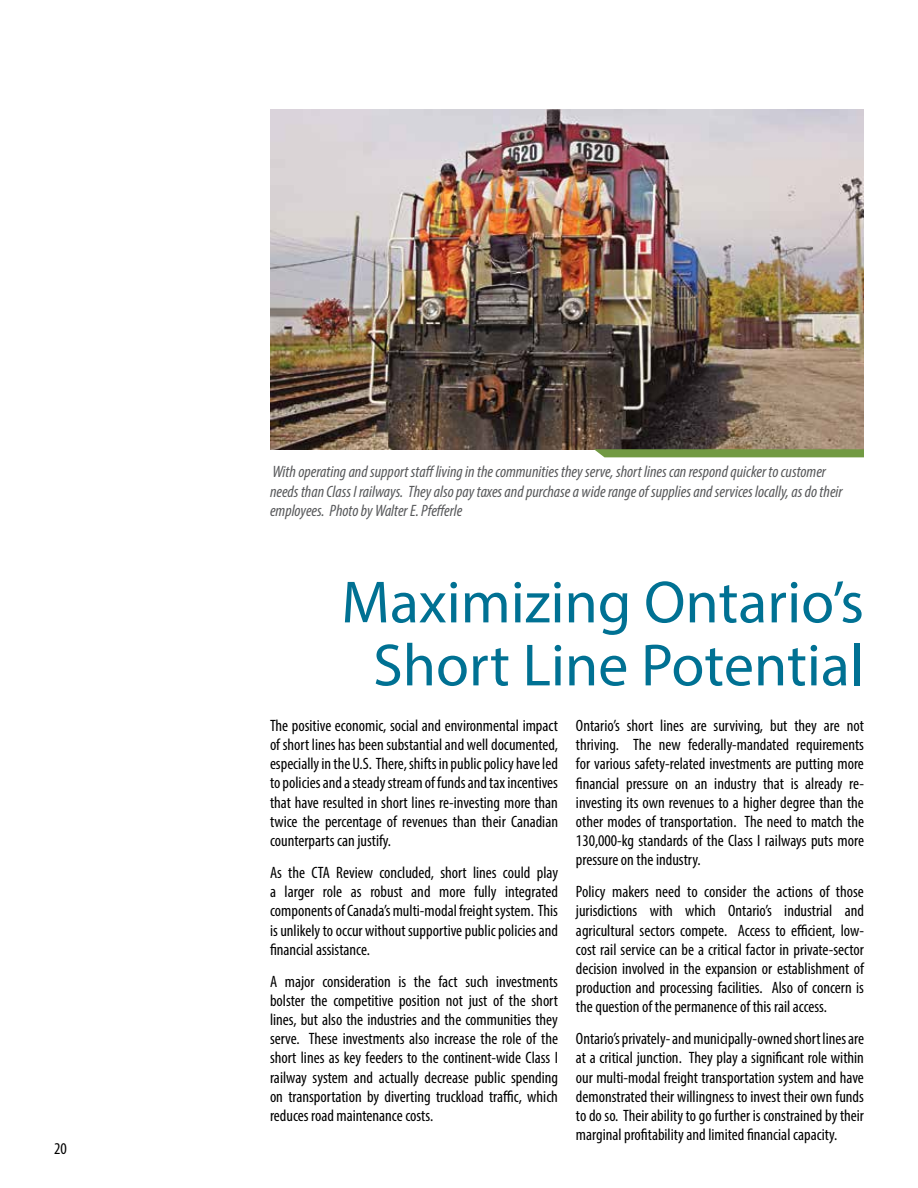
<style>
.page{position:relative;width:918px;height:1188px;background:#fff}
.page>*{position:absolute;margin:0;border:0;box-sizing:border-box;transform-origin:0 0}
.t1{font:60px/63px "Myriad Pro";color:#007193;text-align:center}
.t2{font:condensed 16.5px/19.2px "Myriad Pro";color:#000;text-align:justify}
.t3{font:italic condensed 16.5px/19.8px "Myriad Pro";color:#58595b}
</style>
<div class="page">
<img style="left:270px;top:110px;width:594px;height:339px">
<svg style="left:594px;top:449px;width:270px;height:8px;background:#739845"></svg>
<p class="t2" style="left:54px;top:1139px;width:14px">20</p>
<p class="t3" style="left:270px;top:461px;width:574px">With operating and support staff living in the communities they serve, short lines can respond quicker to customer needs than Class I railways. They also pay taxes and purchase a wide range of supplies and services locally, as do their employees. Photo by Walter E. Pfefferle</p>
<h1 class="t1" style="left:341px;top:570px;width:524px">Maximizing Ontario’s<br>Short Line Potential</h1>
<p class="t2" style="left:270px;top:716px;width:290px">The positive economic, social and environmental impact of short lines has been substantial and well documented, especially in the U.S. There, shifts in public policy have led to policies and a steady stream of funds and tax incentives that have resulted in short lines re-investing more than twice the percentage of revenues than their Canadian counterparts can justify.</p>
<p class="t2" style="left:270px;top:863px;width:290px">As the CTA Review concluded, short lines could play a larger role as robust and more fully integrated components of Canada’s multi-modal freight system. This is unlikely to occur without supportive public policies and financial assistance.</p>
<p class="t2" style="left:270px;top:971px;width:290px">A major consideration is the fact such investments bolster the competitive position not just of the short lines, but also the industries and the communities they serve. These investments also increase the role of the short lines as key feeders to the continent-wide Class I railway system and actually decrease public spending on transportation by diverting truckload traffic, which reduces road maintenance costs.</p>
<p class="t2" style="left:576px;top:716px;width:290px">Ontario’s short lines are surviving, but they are not thriving. The new federally-mandated requirements for various safety-related investments are putting more financial pressure on an industry that is already re&shy;investing its own revenues to a higher degree than the other modes of transportation. The need to match the 130,000-kg standards of the Class I railways puts more pressure on the industry.</p>
<p class="t2" style="left:576px;top:882px;width:290px">Policy makers need to consider the actions of those jurisdictions with which Ontario’s industrial and agricultural sectors compete. Access to efficient, low&shy;cost rail service can be a critical factor in private-sector decision involved in the expansion or establishment of production and processing facilities. Also of concern is the question of the permanence of this rail access.</p>
<p class="t2" style="left:576px;top:1029px;width:290px">Ontario’s privately- and municipally-owned short lines are at a critical junction. They play a significant role within our multi-modal freight transportation system and have demonstrated their willingness to invest their own funds to do so. Their ability to go further is constrained by their marginal profitability and limited financial capacity.</p>
</div>
